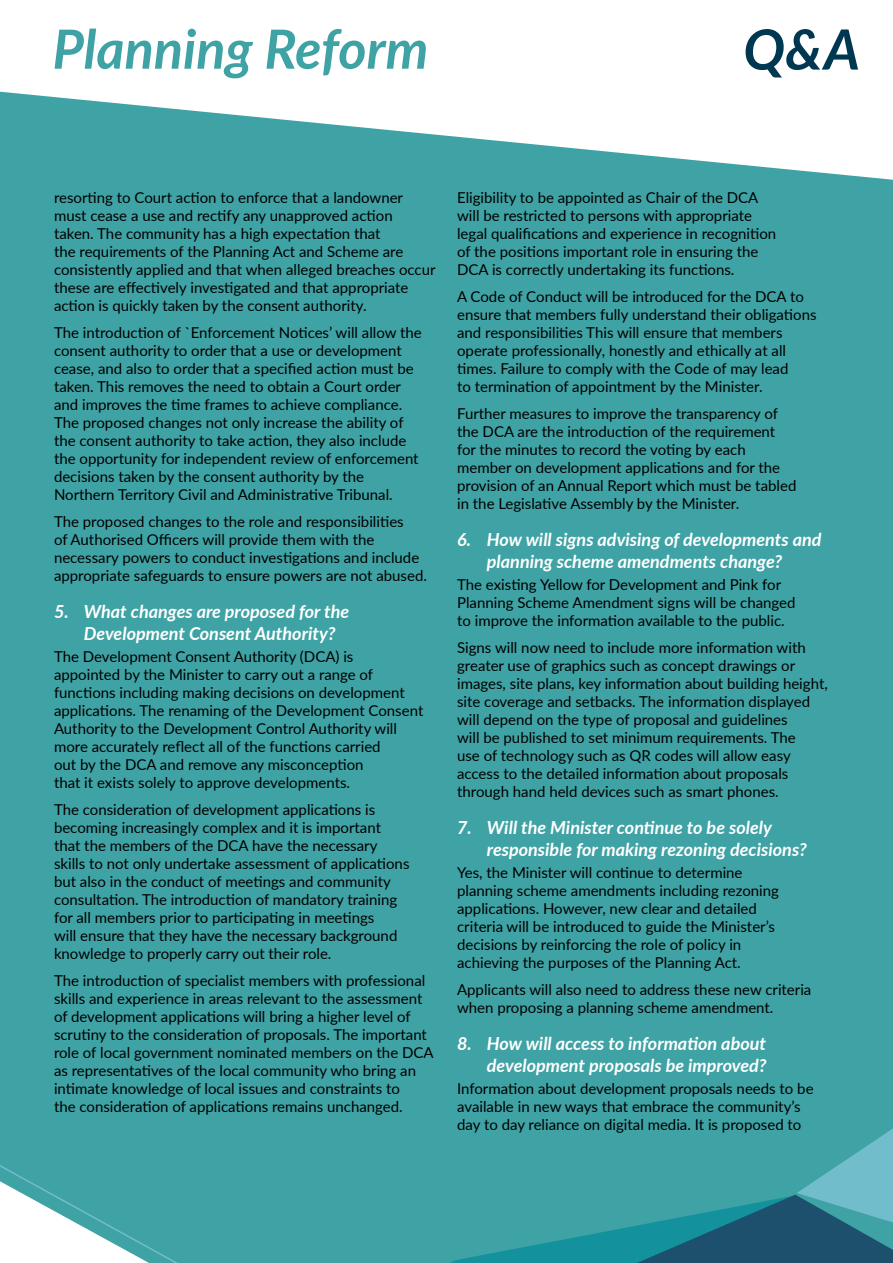
<style>
.page{position:relative;width:893px;height:1263px;background:#fff}
.page>*{position:absolute;margin:0;border:0;box-sizing:border-box;transform-origin:0 0}
.t1{font:italic 700 55.5px "Lato";color:#003851}
.t2{font:italic 700 54px "Lato";color:#3fa2a4}
.t3{font:italic 700 18px/21.6px "Lato";color:#fff}
.t4{font:15px/18px "Lato";color:#000}
</style>
<div class="page">
<div style="left:0;top:65px;width:893px;height:1198px;background:#3fa2a4"></div>
<svg style="left:450px;top:1128px;width:443px;height:135px"></svg>
<svg style="left:0;top:65px;width:893px;height:115px;fill:#fff"></svg>
<svg style="left:0;top:1165px;width:178px;height:98px"></svg>
<h2 class="t2" style="left:52px;top:9px;width:377px">Planning Reform</h2>
<h1 class="t1" style="left:743px;top:9px;width:118px">Q&amp;A</h1>
<p class="t4" style="left:54px;top:188px;width:383px">resorting to Court action to enforce that a landowner must cease a use and rectify any unapproved action taken. The community has a high expectation that<br>the requirements of the Planning Act and Scheme are consistently applied and that when alleged breaches occur these are effectively investigated and that appropriate action is quickly taken by the consent authority.</p>
<p class="t4" style="left:54px;top:323px;width:369px">The introduction of `Enforcement Notices’ will allow the consent authority to order that a use or development cease, and also to order that a specified action must be taken. This removes the need to obtain a Court order and improves the time frames to achieve compliance.<br>The proposed changes not only increase the ability of the consent authority to take action, they also include the opportunity for independent review of enforcement decisions taken by the consent authority by the Northern Territory Civil and Administrative Tribunal.</p>
<p class="t4" style="left:54px;top:512px;width:374px">The proposed changes to the role and responsibilities<br>of Authorised Officers will provide them with the necessary powers to conduct investigations and include appropriate safeguards to ensure powers are not abused.</p>
<p class="t3" style="left:84px;top:600px;width:267px;text-indent:-30px">5. What changes are proposed for the<br>Development Consent Authority?</p>
<p class="t4" style="left:54px;top:647px;width:371px">The Development Consent Authority (DCA) is appointed by the Minister to carry out a range of functions including making decisions on development applications. The renaming of the Development Consent Authority to the Development Control Authority will more accurately reflect all of the functions carried<br>out by the DCA and remove any misconception<br>that it exists solely to approve developments.</p>
<p class="t4" style="left:54px;top:800px;width:357px">The consideration of development applications is becoming increasingly complex and it is important that the members of the DCA have the necessary skills to not only undertake assessment of applications but also in the conduct of meetings and community consultation. The introduction of mandatory training for all members prior to participating in meetings<br>will ensure that they have the necessary background knowledge to properly carry out their role.</p>
<p class="t4" style="left:54px;top:971px;width:381px">The introduction of specialist members with professional skills and experience in areas relevant to the assessment of development applications will bring a higher level of scrutiny to the consideration of proposals. The important role of local government nominated members on the DCA as representatives of the local community who bring an intimate knowledge of local issues and constraints to<br>the consideration of applications remains unchanged.</p>
<p class="t4" style="left:457px;top:188px;width:321px">Eligibility to be appointed as Chair of the DCA will be restricted to persons with appropriate legal qualifications and experience in recognition of the positions important role in ensuring the DCA is correctly undertaking its functions.</p>
<p class="t4" style="left:457px;top:287px;width:361px">A Code of Conduct will be introduced for the DCA to ensure that members fully understand their obligations and responsibilities This will ensure that members operate professionally, honestly and ethically at all times. Failure to comply with the Code of may lead<br>to termination of appointment by the Minister.</p>
<p class="t4" style="left:457px;top:404px;width:341px">Further measures to improve the transparency of the DCA are the introduction of the requirement for the minutes to record the voting by each member on development applications and for the provision of an Annual Report which must be tabled in the Legislative Assembly by the Minister.</p>
<p class="t3" style="left:457px;top:528px;width:366px;text-align:center">6. How will signs advising of developments and planning scheme amendments change?</p>
<p class="t4" style="left:457px;top:575px;width:340px">The existing Yellow for Development and Pink for<br>Planning Scheme Amendment signs will be changed to improve the information available to the public.</p>
<p class="t4" style="left:457px;top:638px;width:372px">Signs will now need to include more information with greater use of graphics such as concept drawings or images, site plans, key information about building height, site coverage and setbacks. The information displayed will depend on the type of proposal and guidelines<br>will be published to set minimum requirements. The<br>use of technology such as QR codes will allow easy access to the detailed information about proposals through hand held devices such as smart phones.</p>
<p class="t3" style="left:487px;top:816px;width:321px;text-indent:-30px">7. Will the Minister continue to be solely responsible for making rezoning decisions?</p>
<p class="t4" style="left:457px;top:863px;width:323px">Yes, the Minister will continue to determine planning scheme amendments including rezoning applications. However, new clear and detailed criteria will be introduced to guide the Minister’s decisions by reinforcing the role of policy in achieving the purposes of the Planning Act.</p>
<p class="t4" style="left:457px;top:980px;width:356px">Applicants will also need to address these new criteria when proposing a planning scheme amendment.</p>
<p class="t3" style="left:457px;top:1032px;width:311px;text-align:right">8. How will access to information about development proposals be improved?</p>
<p class="t4" style="left:457px;top:1079px;width:358px">Information about development proposals needs to be available in new ways that embrace the community’s day to day reliance on digital media. It is proposed to</p>
</div>
